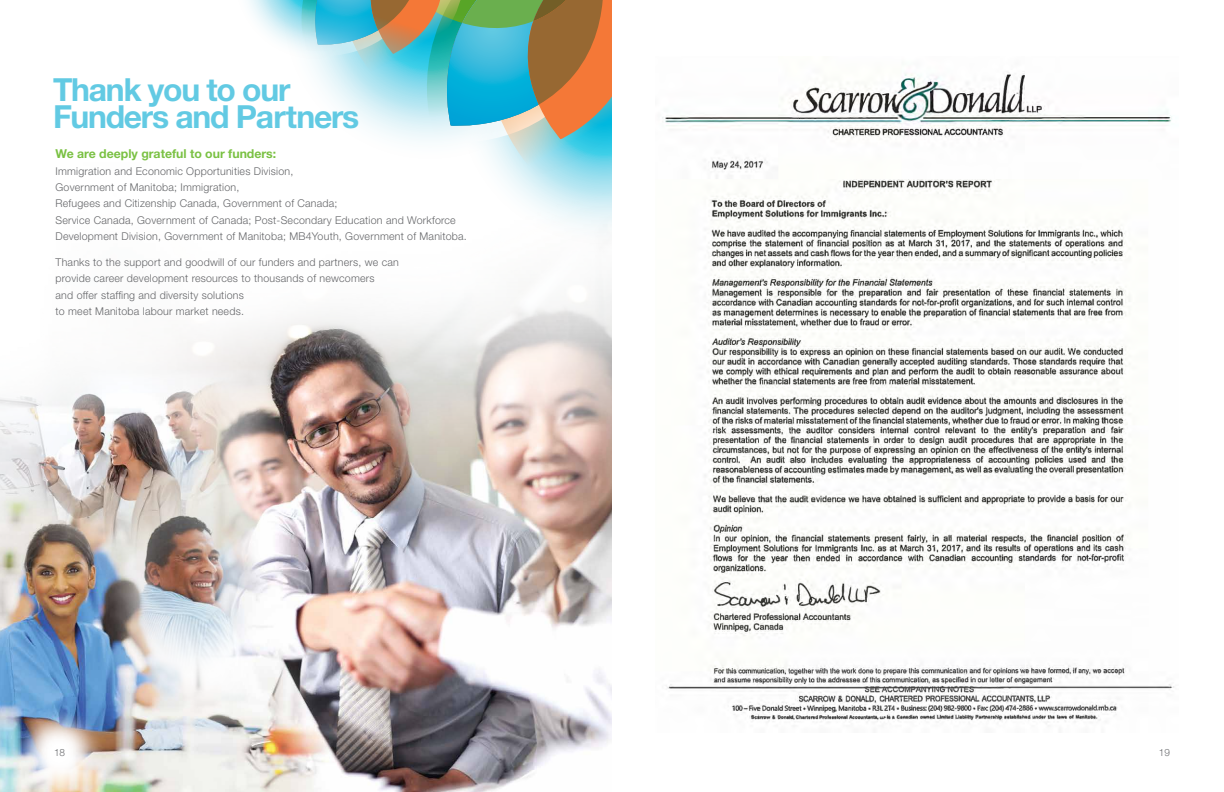
<style>
.page{position:relative;width:1224px;height:792px;background:#fff}
.page>*{position:absolute;margin:0;border:0;box-sizing:border-box;transform-origin:0 0}
.t1{font:700 31.8px/27.1px "Helvetica Neue";letter-spacing:-.04em;color:#62cae3}
.t2{font:700 12.3px "Helvetica Neue";color:#7ac143}
.t3{font:300 10.7px/16.4px "Helvetica Neue";letter-spacing:.02em;color:#656669}
.t4{font:300 10px "Helvetica Neue";color:#6d6e71}
</style>
<div class="page">
<svg style="left:248px;top:0;width:364px;height:117px"></svg>
<img style="left:0;top:117px;width:612px;height:675px">
<img style="left:11px;top:706px;width:95px;height:86px">
<div style="left:49px;top:743px;width:20px;height:20px;background:#fff;border-radius:50%"></div>
<img style="left:662px;top:72px;width:512px;height:652px">
<h1 class="t1" style="left:53px;top:76px;width:308px">Thank you to our<br>Funders and Partners</h1>
<p class="t2" style="left:56px;top:146px;width:222px">We are deeply grateful to our funders:</p>
<p class="t3" style="left:56px;top:162px;width:413px">Immigration and Economic Opportunities Division,<br>Government of Manitoba; Immigration,<br>Refugees and Citizenship Canada, Government of Canada;<br>Service Canada, Government of Canada; Post-Secondary Education and Workforce Development Division, Government of Manitoba; MB4Youth, Government of Manitoba.</p>
<p class="t3" style="left:56px;top:254px;width:345px">Thanks to the support and goodwill of our funders and partners, we can provide career development resources to thousands of newcomers<br>and offer staffing and diversity solutions<br>to meet Manitoba labour market needs.</p>
<p class="t4" style="left:54px;top:746px;width:13px">18</p>
<p class="t4" style="left:1159px;top:746px;width:13px">19</p>
</div>
